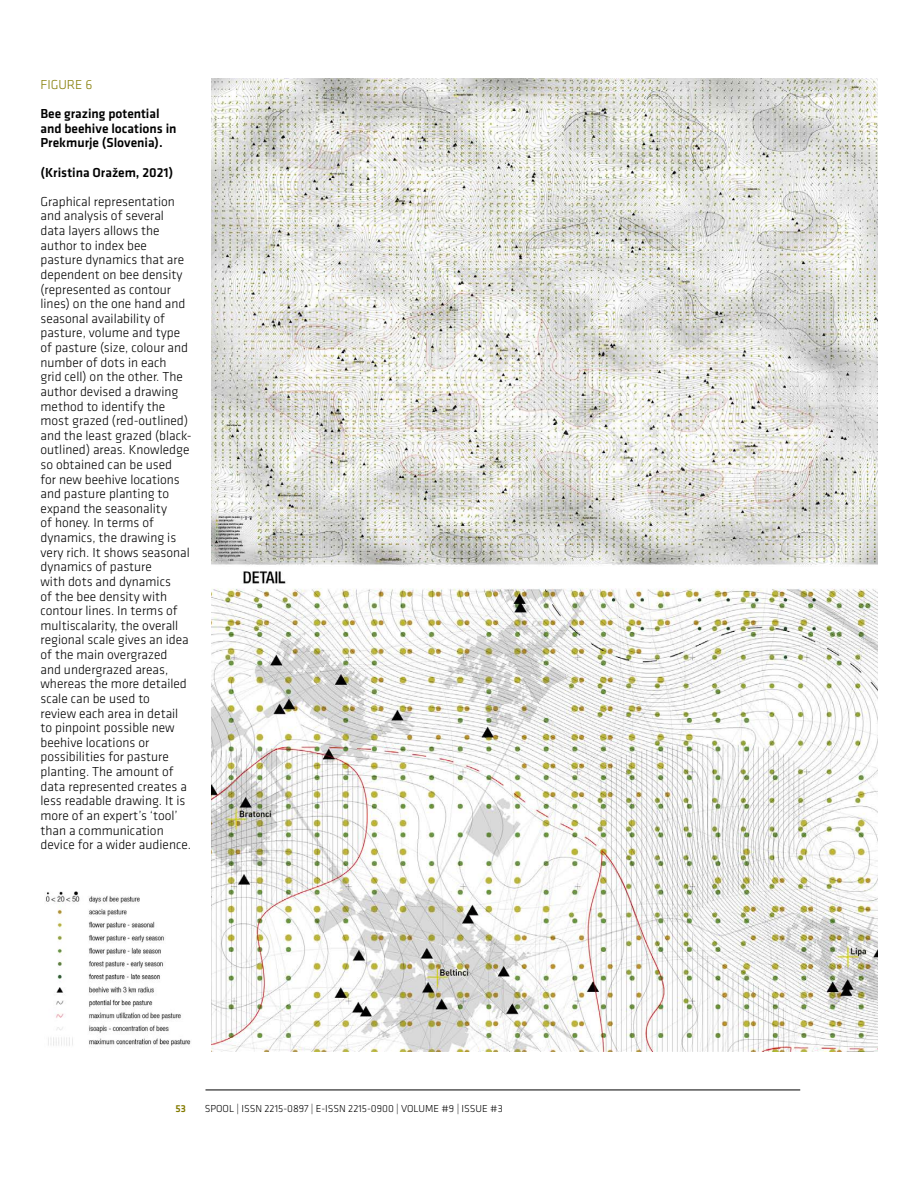
<style>
.page{position:relative;width:918px;height:1188px;background:#fff}
.page>*{position:absolute;margin:0;border:0;box-sizing:border-box;transform-origin:0 0}
.t1{font:300 13.5px/14.5px "Klavika Basic";color:#000}
.t2{font:500 13.5px/14.5px "Klavika Basic";color:#000}
.t3{font:300 13.5px "Klavika Basic";color:#837b00}
.t4{font:300 10.5px "Klavika Basic";color:#000}
.t5{font:500 10.5px "Klavika Basic";color:#837b00}
</style>
<div class="page">
<hr style="left:206px;top:1090px;width:594px;height:1px;background:#000">
<img style="left:212px;top:79px;width:666px;height:972px">
<img style="left:45px;top:891px;width:146px;height:155px">
<p class="t3" style="left:40px;top:76px;width:15px">Figure</p>
<p class="t3" style="left:86px;top:76px;width:8px">6</p>
<p class="t2" style="left:40px;top:106px;width:138px">Bee grazing potential and beehive locations in<br>Prekmurje (Slovenia).</p>
<p class="t2" style="left:40px;top:165px;width:134px">(Kristina Oražem, 2021)</p>
<p class="t1" style="left:40px;top:194px;width:153px">Graphical representation and analysis of several data layers allows the author to index bee pasture dynamics that are dependent on bee density (represented as contour lines) on the one hand and seasonal availability of pasture, volume and type of pasture (size, colour and number of dots in each<br>grid cell) on the other. The author devised a drawing method to identify the most grazed (red-outlined) and the least grazed (black&shy;outlined) areas. Knowledge so obtained can be used<br>for new beehive locations and pasture planting to expand the seasonality<br>of honey. In terms of dynamics, the drawing is very rich. It shows seasonal dynamics of pasture<br>with dots and dynamics<br>of the bee density with contour lines. In terms of multiscalarity, the overall regional scale gives an idea of the main overgrazed<br>and undergrazed areas, whereas the more detailed scale can be used to<br>review each area in detail to pinpoint possible new beehive locations or possibilities for pasture planting. The amount of data represented creates a less readable drawing. It is more of an expert’s ‘tool’ than a communication device for a wider audience.</p>
<p class="t5" style="left:176px;top:1102px;width:12px">53</p>
<p class="t4" style="left:205px;top:1102px;width:300px">SPOOL | ISSN 2215-0897 | E-ISSN 2215-0900 | VOLUME #9 | ISSUE #3</p>
</div>
